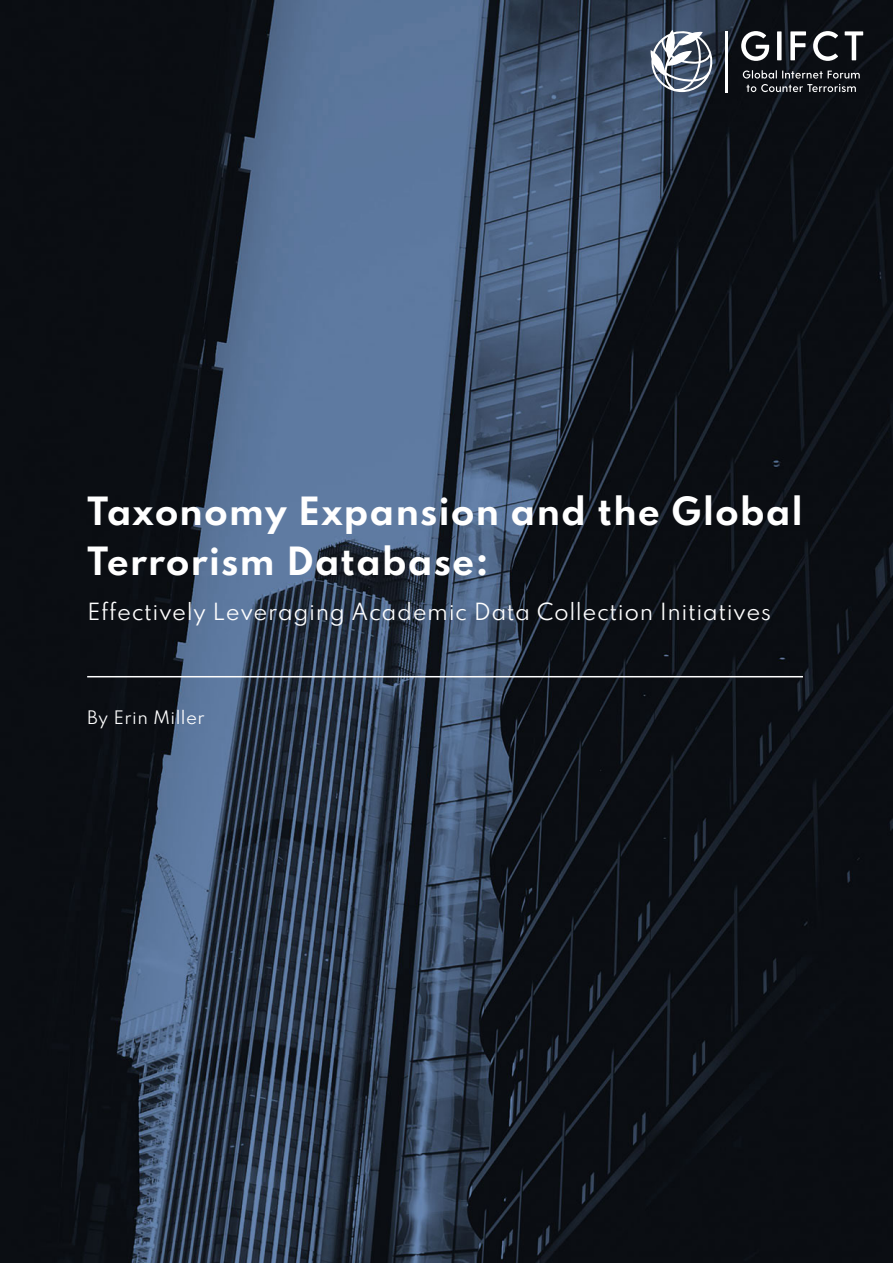
<style>
.page{position:relative;width:893px;height:1263px;background:#fff}
.page>*{position:absolute;margin:0;border:0;box-sizing:border-box;transform-origin:0 0}
.t1{font:100 34.5px/49.5px "Spartan";letter-spacing:.025em;color:#fff}
.t2{font:100 21px "Spartan";letter-spacing:.025em;color:#fff}
.t3{font:100 16.5px "Spartan";letter-spacing:.025em;color:#fff}
</style>
<div class="page">
<img style="left:0;top:0;width:893px;height:1263px">
<svg style="left:650px;top:30px;width:63px;height:62px"></svg>
<svg style="left:741px;top:31px;width:28px;height:30px"></svg>
<svg style="left:777px;top:31px;width:4px;height:29px"></svg>
<svg style="left:790px;top:31px;width:16px;height:29px"></svg>
<svg style="left:813px;top:31px;width:25px;height:30px"></svg>
<svg style="left:845px;top:31px;width:18px;height:29px"></svg>
<svg style="left:743px;top:70px;width:117px;height:22px;background:#3d3f43"></svg>
<hr style="left:726px;top:31px;width:2px;height:61px;background:#fff">
<hr style="left:87px;top:676px;width:716px;height:1px;background:#fff">
<p class="t1" style="left:87px;top:486px;width:717px">Taxonomy Expansion and the Global<br>Terrorism Database:</p>
<p class="t2" style="left:87px;top:595px;width:686px">Effectively Leveraging Academic Data Collection Initiatives</p>
<p class="t3" style="left:87px;top:705px;width:119px">By Erin Miller</p>
</div>
